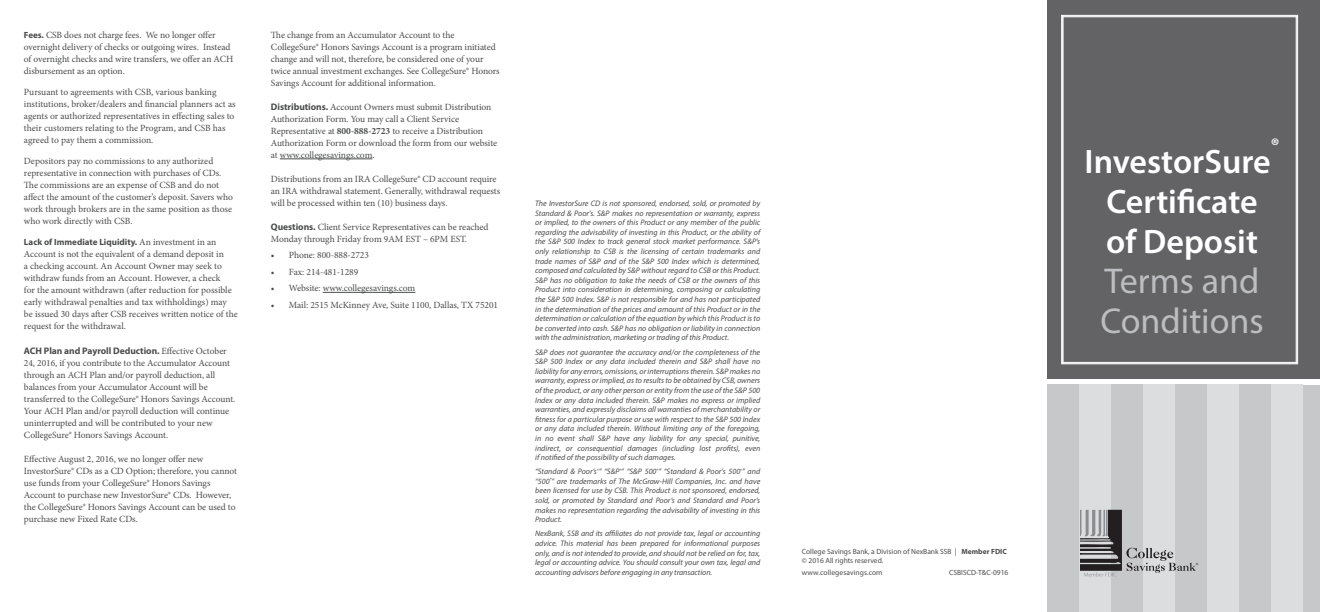
<style>
.page{position:relative;width:1320px;height:612px;background:#fff}
.page>*{position:absolute;margin:0;border:0;box-sizing:border-box;transform-origin:0 0}
.t1{font:36px/40px "Myriad Pro";color:#bcbdc0}
.t2{font:600 34px/40px "Myriad Pro";color:#fff}
.t3{font:600 19.8px "Myriad Pro";color:#fff}
.Body_Copy{font:9.5px/12px "Minion Pro";letter-spacing:-.005em;color:#4b4c4d}
.Body_Copy-2{font:700 9px "Myriad Pro";color:#4b4c4d}
.t4{font:italic 8px/9.6px "Myriad Pro";color:#4b4c4d;text-align:justify}
.t5{font:7.5px/9px "Myriad Pro";color:#4b4c4d}
.s1{font-family:"Myriad Pro";font-weight:700;font-size:9px}
.s2{font-family:"Minion Pro";font-weight:400;font-size:9.5px}
.s3{font-family:"Myriad Pro";font-weight:700}
.s4{font-weight:700}
</style>
<div class="page">
<hr style="left:280px;top:159px;width:92px;height:1px;background:#4b4c4d">
<hr style="left:323px;top:292px;width:92px;height:1px;background:#4b4c4d">
<div style="left:1047px;top:0;width:272px;height:379px;background:#636366"></div>
<svg style="left:1061px;top:15px;width:237px;height:349px"></svg>
<div style="left:1062px;top:17px;width:234px;height:346px;border:1px solid #fff"></div>
<div style="left:1047px;top:385px;width:32px;height:227px;background:#c7c8ca"></div>
<div style="left:1079px;top:385px;width:31px;height:227px;background:#dcdddf"></div>
<div style="left:1111px;top:385px;width:32px;height:227px;background:#c7c8ca"></div>
<div style="left:1142px;top:385px;width:32px;height:227px;background:#dcdddf"></div>
<div style="left:1175px;top:385px;width:32px;height:227px;background:#c7c8ca"></div>
<div style="left:1206px;top:385px;width:32px;height:227px;background:#dcdddf"></div>
<div style="left:1238px;top:385px;width:32px;height:227px;background:#c7c8ca"></div>
<div style="left:1270px;top:385px;width:32px;height:227px;background:#dcdddf"></div>
<div style="left:1303px;top:385px;width:16px;height:227px;background:#c7c8ca"></div>
<svg style="left:1080px;top:510px;width:118px;height:67px"></svg>
<p class="Body_Copy" style="left:24px;top:29px;width:211px"><span class="s1">Fees.</span> CSB does not charge fees. We no longer offer overnight delivery of checks or outgoing wires. Instead of overnight checks and wire transfers, we offer an ACH disbursement as an option.</p>
<p class="Body_Copy" style="left:24px;top:86px;width:213px">Pursuant to agreements with CSB, various banking institutions, broker/dealers and financial planners act as agents or authorized representatives in effecting sales to their customers relating to the Program, and CSB has agreed to pay them a commission.</p>
<p class="Body_Copy" style="left:24px;top:155px;width:210px">Depositors pay no commissions to any authorized representative in connection with purchases of CDs.<br>The commissions are an expense of CSB and do not affect the amount of the customer’s deposit. Savers who work through brokers are in the same position as those who work directly with CSB.</p>
<p class="Body_Copy-2" style="left:24px;top:236px;width:194px">Lack of Immediate Liquidity. <span class="s2">An investment in an</span></p>
<p class="Body_Copy" style="left:24px;top:248px;width:215px">Account is not the equivalent of a demand deposit in<br>a checking account. An Account Owner may seek to withdraw funds from an Account. However, a check<br>for the amount withdrawn (after reduction for possible early withdrawal penalties and tax withholdings) may be issued 30 days after CSB receives written notice of the request for the withdrawal.</p>
<p class="Body_Copy" style="left:24px;top:345px;width:213px"><span class="s3">ACH Plan and Payroll Deduction.</span> Effective October 24, 2016, if you contribute to the Accumulator Account through an ACH Plan and/or payroll deduction, all balances from your Accumulator Account will be transferred to the CollegeSure® Honors Savings Account.<br>Your ACH Plan and/or payroll deduction will continue uninterrupted and will be contributed to your new CollegeSure® Honors Savings Account.</p>
<p class="Body_Copy" style="left:24px;top:453px;width:215px">Effective August 2, 2016, we no longer offer new InvestorSure® CDs as a CD Option; therefore, you cannot use funds from your CollegeSure® Honors Savings Account to purchase new InvestorSure® CDs. However, the CollegeSure® Honors Savings Account can be used to purchase new Fixed Rate CDs.</p>
<p class="Body_Copy" style="left:271px;top:29px;width:230px">The change from an Accumulator Account to the CollegeSure® Honors Savings Account is a program initiated change and will not, therefore, be considered one of your twice annual investment exchanges. See CollegeSure® Honors Savings Account for additional information.</p>
<p class="Body_Copy" style="left:271px;top:101px;width:228px"><span class="s3">Distributions.</span> Account Owners must submit Distribution Authorization Form. You may call a Client Service Representative at <span class="s4">800-888-2723</span> to receive a Distribution Authorization Form or download the form from our website at www.collegesavings.com.</p>
<p class="Body_Copy" style="left:271px;top:173px;width:231px">Distributions from an IRA CollegeSure® CD account require an IRA withdrawal statement. Generally, withdrawal requests will be processed within ten (10) business days.</p>
<p class="Body_Copy" style="left:271px;top:221px;width:219px"><span class="s3">Questions.</span> Client Service Representatives can be reached<br>Monday through Friday from 9AM EST – 6PM EST.</p>
<p class="Body_Copy" style="left:271px;top:249px;width:100px">• Phone: 800-888-2723</p>
<p class="Body_Copy" style="left:271px;top:266px;width:89px">• Fax: 214-481-1289</p>
<p class="Body_Copy" style="left:271px;top:282px;width:146px">• Website: www.collegesavings.com</p>
<p class="Body_Copy" style="left:271px;top:299px;width:229px">• Mail: 2515 McKinney Ave, Suite 1100, Dallas, TX 75201</p>
<p class="t4" style="left:535px;top:198px;width:227px">The InvestorSure CD is not sponsored, endorsed, sold, or promoted by Standard &amp; Poor’s. S&amp;P makes no representation or warranty, express or implied, to the owners of this Product or any member of the public regarding the advisability of investing in this Product, or the ability of the S&amp;P 500 Index to track general stock market performance. S&amp;P’s only relationship to CSB is the licensing of certain trademarks and trade names of S&amp;P and of the S&amp;P 500 Index which is determined, composed and calculated by S&amp;P without regard to CSB or this Product.<br>S&amp;P has no obligation to take the needs of CSB or the owners of this Product into consideration in determining, composing or calculating the S&amp;P 500 Index. S&amp;P is not responsible for and has not participated in the determination of the prices and amount of this Product or in the determination or calculation of the equation by which this Product is to be converted into cash. S&amp;P has no obligation or liability in connection with the administration, marketing or trading of this Product.</p>
<p class="t4" style="left:535px;top:347px;width:227px">S&amp;P does not guarantee the accuracy and/or the completeness of the S&amp;P 500 Index or any data included therein and S&amp;P shall have no liability for any errors, omissions, or interruptions therein. S&amp;P makes no warranty, express or implied, as to results to be obtained by CSB, owners of the product, or any other person or entity from the use of the S&amp;P 500<br>Index or any data included therein. S&amp;P makes no express or implied warranties, and expressly disclaims all warranties of merchantability or fitness for a particular purpose or use with respect to the S&amp;P 500 Index or any data included therein. Without limiting any of the foregoing, in no event shall S&amp;P have any liability for any special, punitive, indirect, or consequential damages (including lost profits), even if notified of the possibility of such damages.</p>
<p class="t4" style="left:535px;top:467px;width:227px">“Standard &amp; Poor’s<sup>®</sup>” “S&amp;P<sup>®</sup>” “S&amp;P 500<sup>®</sup>” “Standard &amp; Poor’s 500<sup>®</sup>” and “500<sup>®</sup>” are trademarks of The McGraw-Hill Companies, Inc. and have been licensed for use by CSB. This Product is not sponsored, endorsed, sold, or promoted by Standard and Poor’s and Standard and Poor’s makes no representation regarding the advisability of investing in this Product.</p>
<p class="t4" style="left:535px;top:529px;width:227px">NexBank, SSB and its affiliates do not provide tax, legal or accounting advice. This material has been prepared for informational purposes only, and is not intended to provide, and should not be relied on for, tax, legal or accounting advice. You should consult your own tax, legal and accounting advisors before engaging in any transaction.</p>
<p class="t5" style="left:802px;top:547px;width:206px">College Savings Bank, a Division of NexBank SSB | <span class="s4">Member FDIC </span>© 2016 All rights reserved.</p>
<p class="t5" style="left:802px;top:568px;width:82px">www.collegesavings.com</p>
<p class="t5" style="left:949px;top:568px;width:61px">CSBISCD-T&amp;C-0916</p>
<p class="t3" style="left:1270px;top:133px;width:10px">®</p>
<p class="t2" style="left:1084px;top:140px;width:187px">InvestorSure</p>
<p class="t2" style="left:1106px;top:180px;width:153px">Certificate of Deposit</p>
<p class="t1" style="left:1100px;top:260px;width:165px">Terms and<br>Conditions</p>
</div>
